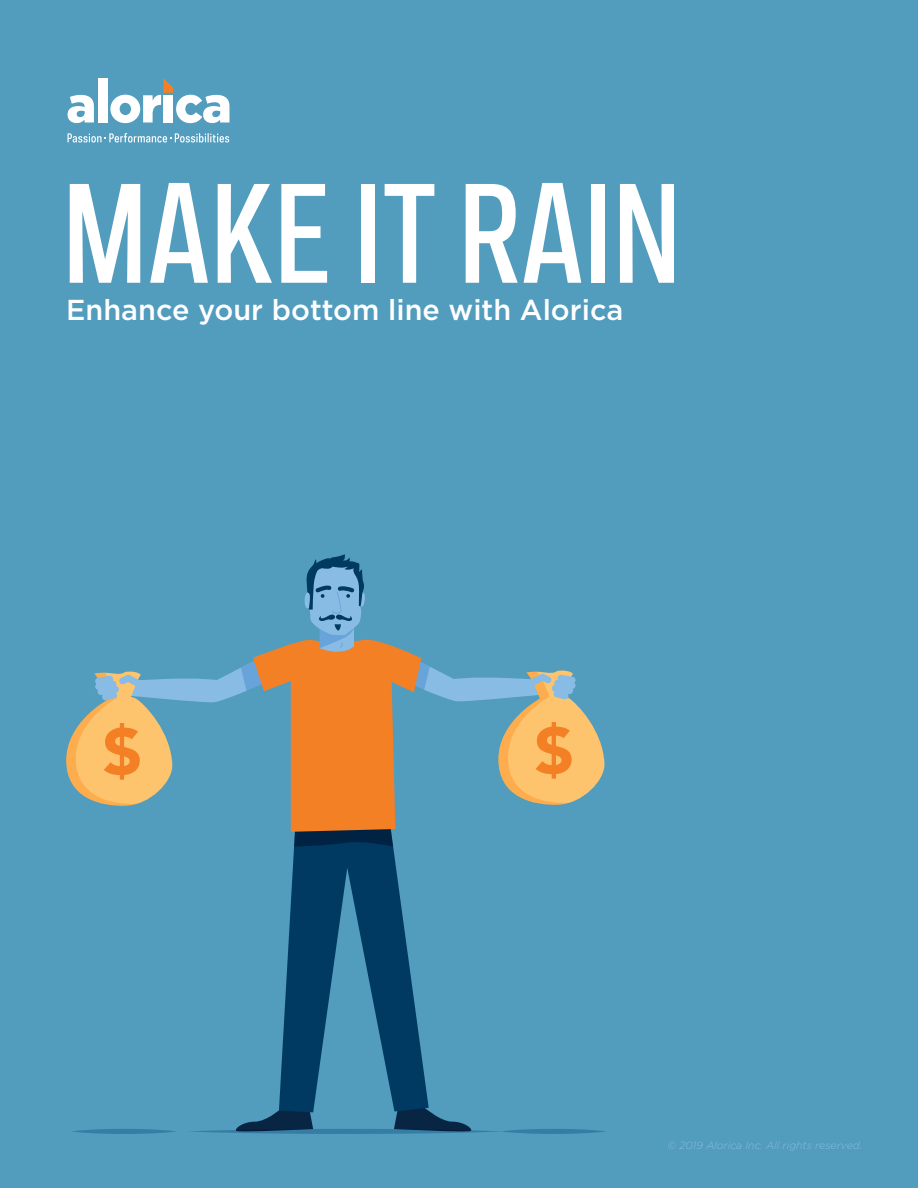
<style>
.page{position:relative;width:918px;height:1188px;background:#529cbe}
.page>*{position:absolute;margin:0;border:0;box-sizing:border-box;transform-origin:0 0}
.t1{font:500 126.6px "Polaris Condensed";color:#fff}
.t2{font:500 28.8px "Gotham";color:#fff}
.t3{font:italic 300 10.5px "Gotham";color:#88bce5}
</style>
<div class="page">
<svg style="left:279px;top:847px;width:150px;height:260px;fill:#003a62"></svg>
<svg style="left:66px;top:554px;width:539px;height:293px"></svg>
<svg style="left:72px;top:1129px;width:104px;height:5px"></svg>
<svg style="left:191px;top:1107px;width:414px;height:27px"></svg>
<svg style="left:68px;top:95px;width:26px;height:28px"></svg>
<div style="left:98px;top:78px;width:9px;height:45px;background:#fff"></div>
<svg style="left:110px;top:78px;width:120px;height:45px"></svg>
<svg style="left:68px;top:133px;width:161px;height:9px"></svg>
<h1 class="t1" style="left:63px;top:150px;width:620px">MAKE IT RAIN</h1>
<h2 class="t2" style="left:66px;top:291px;width:559px">Enhance your bottom line with Alorica</h2>
<p class="t3" style="left:668px;top:1139px;width:196px">© 2019 Alorica Inc. All rights reserved.</p>
</div>
